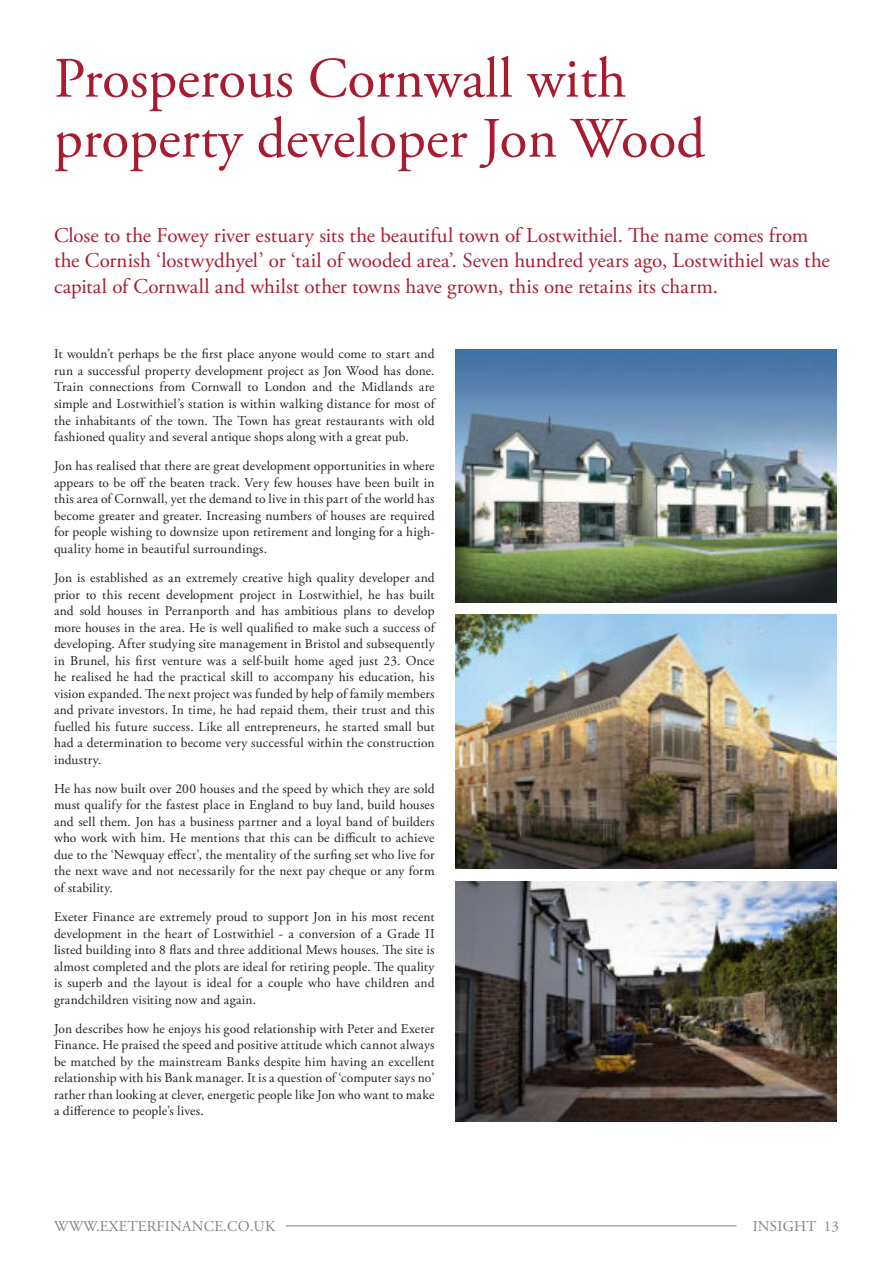
<style>
.page{position:relative;width:893px;height:1263px;background:#fff}
.page>*{position:absolute;margin:0;border:0;box-sizing:border-box;transform-origin:0 0}
.t1{font:57px/60px "Adobe Garamond Pro";color:#a81c30}
.t2{font:21px/25.5px "Adobe Garamond Pro";color:#a81c30}
.t3{font:15px "Adobe Garamond Pro";letter-spacing:.015em;color:#808285}
.t4{font:13.5px/16.5px "Adobe Garamond Pro";letter-spacing:.015em;color:#231f20;text-align:justify}
</style>
<div class="page">
<hr style="left:286px;top:1225px;width:450px;height:1px;background:#808285">
<img style="left:456px;top:349px;width:380px;height:254px">
<img style="left:456px;top:615px;width:380px;height:253px">
<img style="left:456px;top:882px;width:380px;height:239px">
<h1 class="t1" style="left:54px;top:54px;width:653px">Prosperous Cornwall with property developer Jon Wood</h1>
<p class="t2" style="left:54px;top:224px;width:777px">Close to the Fowey river estuary sits the beautiful town of Lostwithiel. The name comes from the Cornish ‘lostwydhyel’ or ‘tail of wooded area’. Seven hundred years ago, Lostwithiel was the capital of Cornwall and whilst other towns have grown, this one retains its charm.</p>
<p class="t4" style="left:54px;top:347px;width:382px">It wouldn’t perhaps be the first place anyone would come to start and run a successful property development project as Jon Wood has done.<br>Train connections from Cornwall to London and the Midlands are simple and Lostwithiel’s station is within walking distance for most of the inhabitants of the town. The Town has great restaurants with old fashioned quality and several antique shops along with a great pub.</p>
<p class="t4" style="left:54px;top:459px;width:382px">Jon has realised that there are great development opportunities in where appears to be off the beaten track. Very few houses have been built in this area of Cornwall, yet the demand to live in this part of the world has become greater and greater. Increasing numbers of houses are required for people wishing to downsize upon retirement and longing for a high&shy;quality home in beautiful surroundings.</p>
<p class="t4" style="left:54px;top:571px;width:382px">Jon is established as an extremely creative high quality developer and prior to this recent development project in Lostwithiel, he has built and sold houses in Perranporth and has ambitious plans to develop more houses in the area. He is well qualified to make such a success of developing. After studying site management in Bristol and subsequently in Brunel, his first venture was a self-built home aged just 23. Once he realised he had the practical skill to accompany his education, his vision expanded. The next project was funded by help of family members and private investors. In time, he had repaid them, their trust and this fuelled his future success. Like all entrepreneurs, he started small but had a determination to become very successful within the construction industry.</p>
<p class="t4" style="left:54px;top:781px;width:382px">He has now built over 200 houses and the speed by which they are sold must qualify for the fastest place in England to buy land, build houses and sell them. Jon has a business partner and a loyal band of builders who work with him. He mentions that this can be difficult to achieve due to the ‘Newquay effect’, the mentality of the surfing set who live for the next wave and not necessarily for the next pay cheque or any form of stability.</p>
<p class="t4" style="left:54px;top:910px;width:382px">Exeter Finance are extremely proud to support Jon in his most recent development in the heart of Lostwithiel - a conversion of a Grade II listed building into 8 flats and three additional Mews houses. The site is almost completed and the plots are ideal for retiring people. The quality is superb and the layout is ideal for a couple who have children and grandchildren visiting now and again.</p>
<p class="t4" style="left:54px;top:1021px;width:382px">Jon describes how he enjoys his good relationship with Peter and Exeter Finance. He praised the speed and positive attitude which cannot always be matched by the mainstream Banks despite him having an excellent relationship with his Bank manager. It is a question of ‘computer says no’ rather than looking at clever, energetic people like Jon who want to make a difference to people’s lives.</p>
<p class="t3" style="left:54px;top:1217px;width:222px">WWW.EXETERFINANCE.CO.UK</p>
<p class="t3" style="left:753px;top:1221px;width:88px">INSIGHT 13</p>
</div>
